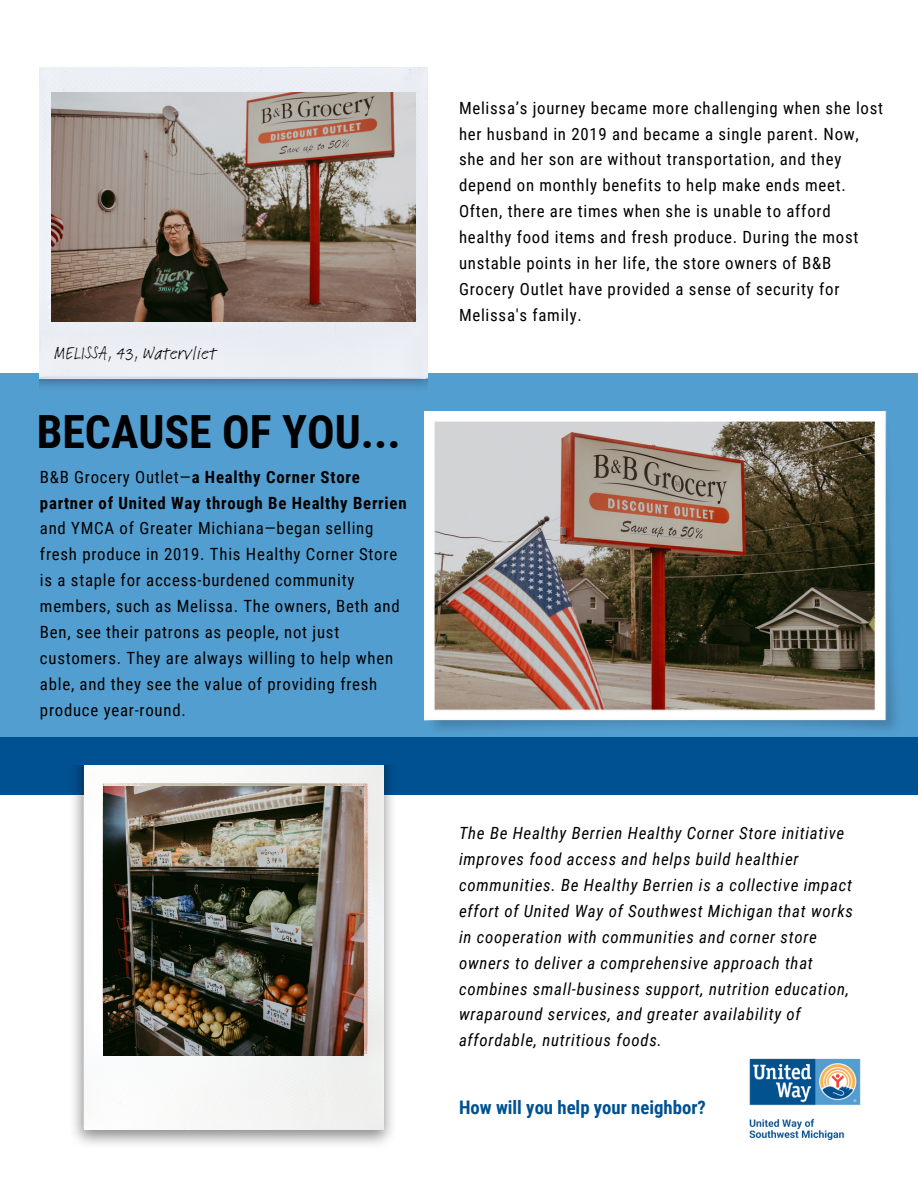
<style>
.page{position:relative;width:918px;height:1188px;background:#fff}
.page>*{position:absolute;margin:0;border:0;box-sizing:border-box;transform-origin:0 0}
.t1{font:700 45.75px "Roboto Condensed";color:#000}
.t2{font:700 18.75px "Roboto Condensed";color:#005191}
.t3{font:18.75px "Feltpen Com";color:#000}
.t4{font:16.8px/25.8px "Roboto Condensed";letter-spacing:.045em;color:#000}
.t5{font:italic 16.8px/25.8px "Roboto Condensed";letter-spacing:.045em;color:#000}
.s1{font-weight:700}
</style>
<div class="page">
<div style="left:0;top:373px;width:918px;height:413px;background:#539ed0"></div>
<div style="left:40px;top:68px;width:387px;height:311px;background:#ebeef4"></div>
<img style="left:51px;top:92px;width:365px;height:230px">
<div style="left:0;top:737px;width:918px;height:57px;background:#005191"></div>
<img style="left:69px;top:766px;width:329px;height:379px">
<img style="left:84px;top:766px;width:299px;height:363px">
<img style="left:103px;top:787px;width:261px;height:268px">
<img style="left:425px;top:411px;width:471px;height:319px">
<img style="left:749px;top:1058px;width:112px;height:82px">
<p class="t3" style="left:54px;top:340px;width:164px">MELISSA, 43, Watervliet</p>
<p class="t1" style="left:37px;top:406px;width:365px">BECAUSE OF YOU...</p>
<p class="t4" style="left:40px;top:464px;width:368px">B&amp;B Grocery Outlet—<span class="s1">a Healthy Corner Store partner of United Way through Be Healthy Berrien </span>and YMCA of Greater Michiana—began selling fresh produce in 2019. This Healthy Corner Store is a staple for access-burdened community members, such as Melissa. The owners, Beth and Ben, see their patrons as people, not just customers. They are always willing to help when able, and they see the value of providing fresh produce year-round.</p>
<p class="t4" style="left:459px;top:95px;width:426px">Melissa’s journey became more challenging when she lost her husband in 2019 and became a single parent. Now, she and her son are without transportation, and they depend on monthly benefits to help make ends meet.<br>Often, there are times when she is unable to afford healthy food items and fresh produce. During the most unstable points in her life, the store owners of B&amp;B Grocery Outlet have provided a sense of security for Melissa's family.</p>
<p class="t5" style="left:459px;top:821px;width:396px">The Be Healthy Berrien Healthy Corner Store initiative improves food access and helps build healthier communities. Be Healthy Berrien is a collective impact effort of United Way of Southwest Michigan that works in cooperation with communities and corner store owners to deliver a comprehensive approach that combines small-business support, nutrition education, wraparound services, and greater availability of affordable, nutritious foods.</p>
<p class="t2" style="left:459px;top:1097px;width:248px">How will you help your neighbor?</p>
</div>
